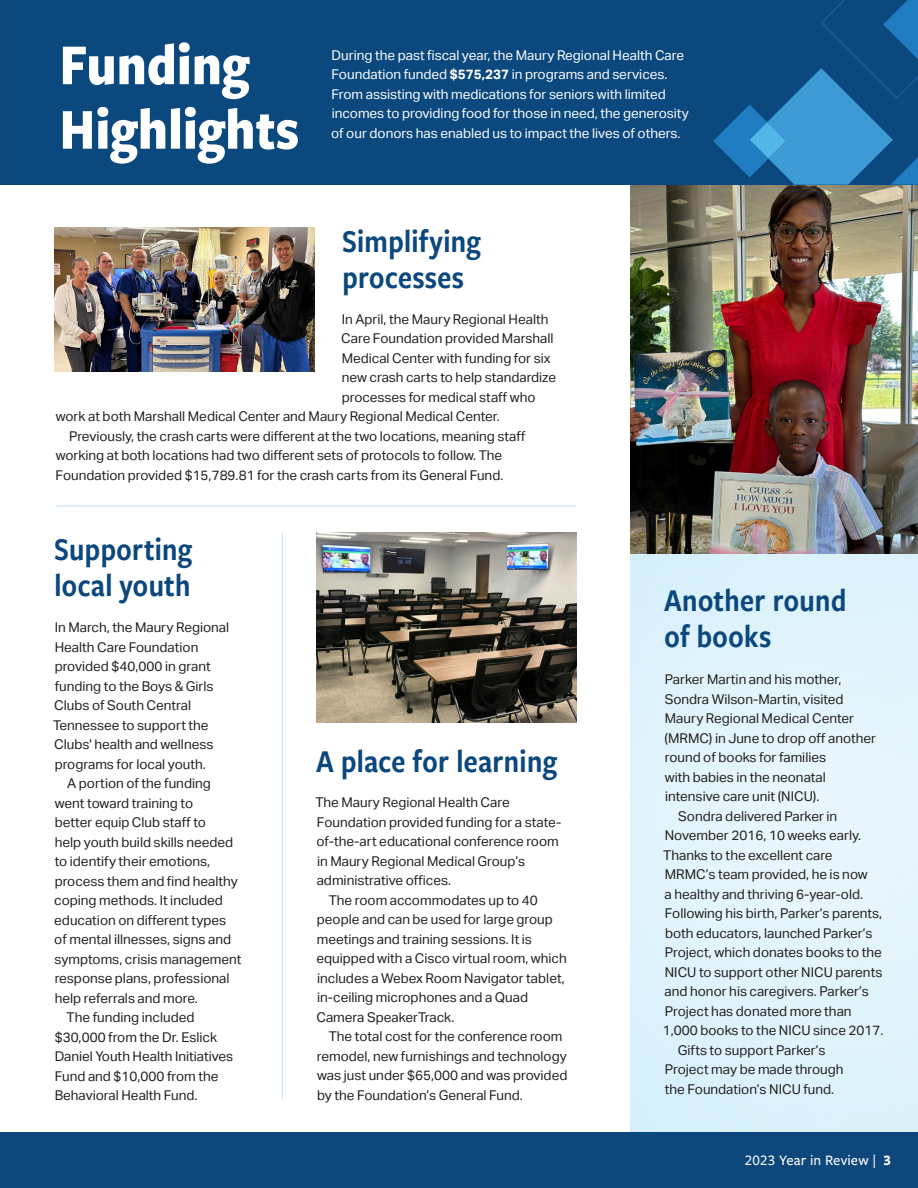
<style>
.page{position:relative;width:918px;height:1188px;background:#fff}
.page>*{position:absolute;margin:0;border:0;box-sizing:border-box;transform-origin:0 0}
.t1{font:700 60px "Freight Sans Cnd Pro";color:#fff}
.t2{font:33px/36px "Freight Sans Cnd Pro Semi";letter-spacing:-.005em;color:#0c487d}
.t3{font:500 15px "Freight Sans Pro";letter-spacing:.01em;color:#fff}
.t4{font:13.5px/19.5px "Aktiv Grotesk";color:#231f20}
.t5{font:13.5px "Aktiv Grotesk";color:#fff}
.s1{font-weight:700}
</style>
<div class="page">
<div style="left:630px;top:554px;width:288px;height:579px;background:#e1f3fc"></div>
<img style="left:630px;top:185px;width:288px;height:369px">
<div style="left:4px;top:0;width:914px;height:185px;background:#0b487d"></div>
<svg style="left:713px;top:0;width:205px;height:185px"></svg>
<div style="left:0;top:1133px;width:918px;height:55px;background:#0d477c"></div>
<img style="left:316px;top:533px;width:261px;height:190px">
<hr style="left:56px;top:506px;width:521px;height:1px;background:#c3e3f6">
<hr style="left:282px;top:532px;width:1px;height:568px;background:#c3e3f6">
<img style="left:54px;top:227px;width:260px;height:144px">
<p class="t1" style="left:59px;top:24px;width:192px">Funding</p>
<p class="t1" style="left:59px;top:88px;width:241px">Highlights</p>
<p class="t5" style="left:332px;top:47px;width:354px">During the past fiscal year, the Maury Regional Health Care</p>
<p class="t5" style="left:332px;top:67px;width:337px">Foundation funded <span class="s1">$575,237</span> in programs and services.</p>
<p class="t5" style="left:332px;top:86px;width:336px">From assisting with medications for seniors with limited</p>
<p class="t5" style="left:332px;top:106px;width:359px">incomes to providing food for those in need, the generosity</p>
<p class="t5" style="left:331px;top:125px;width:351px">of our donors has enabled us to impact the lives of others.</p>
<p class="t2" style="left:342px;top:222px;width:140px">Simplifying processes</p>
<p class="t4" style="left:342px;top:309px;width:208px">In April, the Maury Regional Health</p>
<p class="t4" style="left:341px;top:329px;width:214px">Care Foundation provided Marshall</p>
<p class="t4" style="left:342px;top:348px;width:210px">Medical Center with funding for six</p>
<p class="t4" style="left:342px;top:368px;width:216px">new crash carts to help standardize</p>
<p class="t4" style="left:342px;top:387px;width:195px">processes for medical staff who</p>
<p class="t4" style="left:56px;top:407px;width:446px">work at both Marshall Medical Center and Maury Regional Medical Center.</p>
<p class="t4" style="left:56px;top:426px;width:471px;text-indent:14px">Previously, the crash carts were different at the two locations, meaning staff working at both locations had two different sets of protocols to follow. The<br>Foundation provided $15,789.81 for the crash carts from its General Fund.</p>
<p class="t2" style="left:54px;top:530px;width:140px">Supporting</p>
<p class="t2" style="left:54px;top:566px;width:138px">local youth</p>
<p class="t4" style="left:53px;top:618px;width:178px">In March, the Maury Regional<br>Health Care Foundation provided $40,000 in grant funding to the Boys &amp; Girls<br>Clubs of South Central<br>Tennessee to support the<br>Clubs' health and wellness programs for local youth.</p>
<p class="t4" style="left:54px;top:774px;width:189px;text-indent:13px">A portion of the funding went toward training to<br>better equip Club staff to<br>help youth build skills needed to identify their emotions, process them and find healthy coping methods. It included education on different types of mental illnesses, signs and symptoms, crisis management response plans, professional help referrals and more.</p>
<p class="t4" style="left:55px;top:1008px;width:180px;text-indent:12px">The funding included $30,000 from the Dr. Eslick<br>Daniel Youth Health Initiatives<br>Fund and $10,000 from the<br>Behavioral Health Fund.</p>
<p class="t2" style="left:316px;top:742px;width:242px">A place for learning</p>
<p class="t4" style="left:315px;top:793px;width:248px">The Maury Regional Health Care Foundation provided funding for a state&shy;of-the-art educational conference room in Maury Regional Medical Group’s administrative offices.</p>
<p class="t4" style="left:316px;top:891px;width:252px;text-indent:12px">The room accommodates up to 40 people and can be used for large group meetings and training sessions. It is equipped with a Cisco virtual room, which includes a Webex Room Navigator tablet, in-ceiling microphones and a Quad Camera SpeakerTrack.</p>
<p class="t4" style="left:317px;top:1027px;width:252px;text-indent:12px">The total cost for the conference room remodel, new furnishings and technology was just under $65,000 and was provided by the Foundation’s General Fund.</p>
<p class="t2" style="left:664px;top:581px;width:184px">Another round</p>
<p class="t2" style="left:664px;top:617px;width:109px">of books</p>
<p class="t4" style="left:665px;top:670px;width:213px">Parker Martin and his mother,<br>Sondra Wilson-Martin, visited<br>Maury Regional Medical Center (MRMC) in June to drop off another round of books for families<br>with babies in the neonatal intensive care unit (NICU).</p>
<p class="t4" style="left:663px;top:806px;width:222px;text-indent:15px">Sondra delivered Parker in November 2016, 10 weeks early.<br>Thanks to the excellent care MRMC’s team provided, he is now<br>a healthy and thriving 6-year-old.<br>Following his birth, Parker’s parents, both educators, launched Parker’s Project, which donates books to the NICU to support other NICU parents and honor his caregivers. Parker’s Project has donated more than 1,000 books to the NICU since 2017.</p>
<p class="t4" style="left:665px;top:1040px;width:180px;text-indent:13px">Gifts to support Parker’s<br>Project may be made through the Foundation’s NICU fund.</p>
<p class="t3" style="left:745px;top:1150px;width:148px">2023 Year in Review | <span class="s1">3</span></p>
</div>
